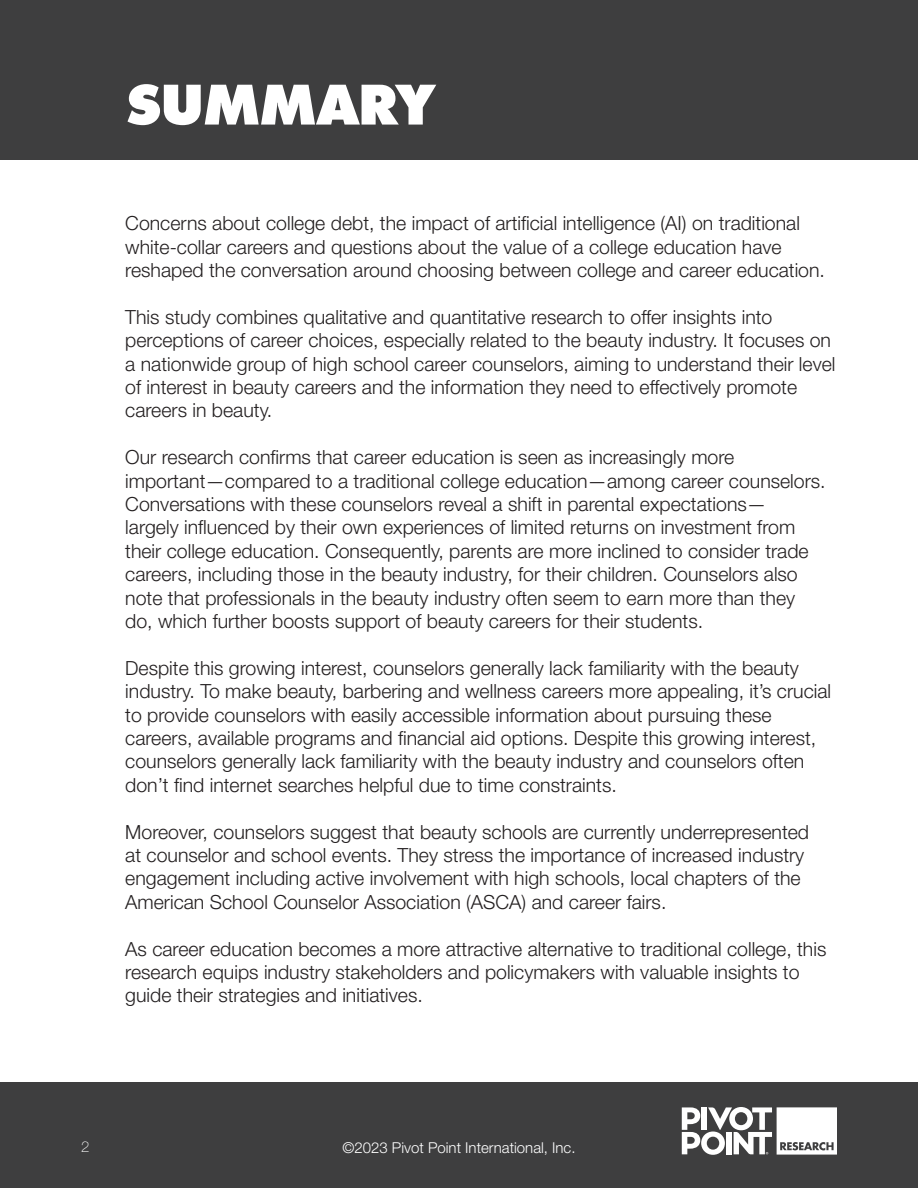
<style>
.page{position:relative;width:918px;height:1188px;background:#fff}
.page>*{position:absolute;margin:0;border:0;box-sizing:border-box;transform-origin:0 0}
.t1{font:700 expanded 59.7px "Futura";letter-spacing:-.04em;color:#fff}
.Main_P{font:300 19.5px/23.4px "Helvetica Neue LT Std";color:#231f20}
.t2{font:300 15px "Helvetica Neue LT Std";color:#fff}
.t3{font:100 15px "Helvetica Neue LT Std";color:#fff}
</style>
<div class="page">
<div style="left:0;top:1082px;width:918px;height:106px;background:#3e3e3f"></div>
<svg style="left:682px;top:1107px;width:155px;height:48px"></svg>
<div style="left:0;top:0;width:918px;height:160px;background:#3e3e3f"></div>
<p class="t1" style="left:125px;top:60px;width:312px">SUMMARY</p>
<p class="Main_P" style="left:125px;top:211px;width:701px">Concerns about college debt, the impact of artificial intelligence (AI) on traditional white-collar careers and questions about the value of a college education have reshaped the conversation around choosing between college and career education.</p>
<p class="Main_P" style="left:125px;top:305px;width:712px">This study combines qualitative and quantitative research to offer insights into perceptions of career choices, especially related to the beauty industry. It focuses on a nationwide group of high school career counselors, aiming to understand their level of interest in beauty careers and the information they need to effectively promote careers in beauty.</p>
<p class="Main_P" style="left:125px;top:445px;width:702px">Our research confirms that career education is seen as increasingly more important—compared to a traditional college education—among career counselors.<br>Conversations with these counselors reveal a shift in parental expectations—<br>largely influenced by their own experiences of limited returns on investment from their college education. Consequently, parents are more inclined to consider trade careers, including those in the beauty industry, for their children. Counselors also note that professionals in the beauty industry often seem to earn more than they do, which further boosts support of beauty careers for their students.</p>
<p class="Main_P" style="left:125px;top:656px;width:707px">Despite this growing interest, counselors generally lack familiarity with the beauty industry. To make beauty, barbering and wellness careers more appealing, it’s crucial to provide counselors with easily accessible information about pursuing these careers, available programs and financial aid options. Despite this growing interest, counselors generally lack familiarity with the beauty industry and counselors often don’t find internet searches helpful due to time constraints.</p>
<p class="Main_P" style="left:125px;top:820px;width:685px">Moreover, counselors suggest that beauty schools are currently underrepresented at counselor and school events. They stress the importance of increased industry engagement including active involvement with high schools, local chapters of the American School Counselor Association (ASCA) and career fairs.</p>
<p class="Main_P" style="left:125px;top:937px;width:703px">As career education becomes a more attractive alternative to traditional college, this research equips industry stakeholders and policymakers with valuable insights to guide their strategies and initiatives.</p>
<p class="t3" style="left:81px;top:1139px;width:10px">2</p>
<p class="t2" style="left:342px;top:1138px;width:235px">©2023 Pivot Point International, Inc.</p>
</div>
